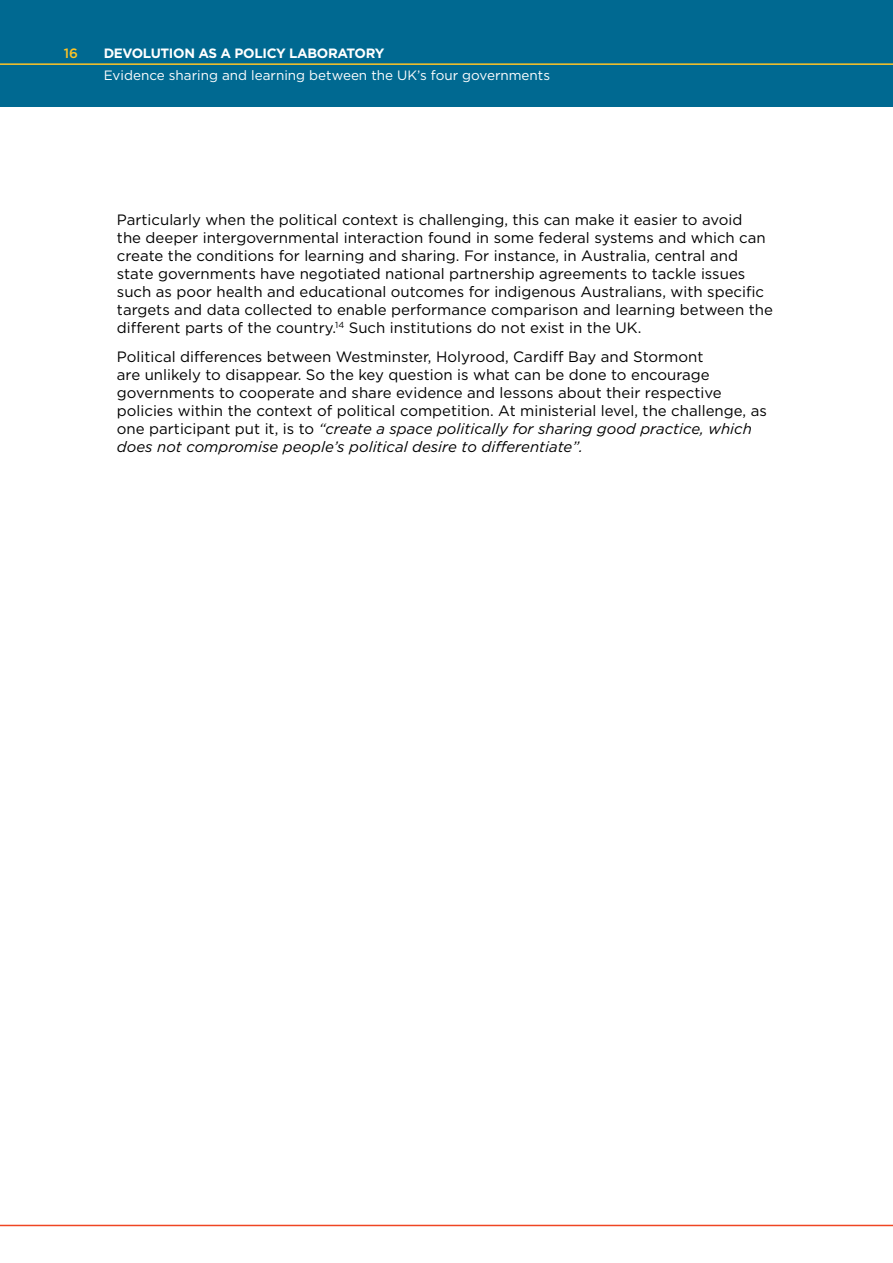
<style>
.page{position:relative;width:893px;height:1263px;background:#fff}
.page>*{position:absolute;margin:0;border:0;box-sizing:border-box;transform-origin:0 0}
.t1{font:15px/18px "Gotham HTF";color:#000}
.t2{font:13.5px "Gotham HTF";color:#fff}
.t3{font:700 13.5px "Gotham HTF";letter-spacing:-.025em;color:#fff}
.t4{font:500 13.5px "Gotham HTF";color:#ffc425}
.s1{font-style:italic}
</style>
<div class="page">
<div style="left:0;top:0;width:893px;height:106px;background:#006991"></div>
<hr style="left:0;top:1225px;width:893px;height:1px;background:#ef4623">
<hr style="left:0;top:63px;width:893px;height:2px;background:#ffc425">
<p class="t4" style="left:64px;top:46px;width:16px">16</p>
<p class="t3" style="left:104px;top:45px;width:282px">DEVOLUTION AS A POLICY LABORATORY</p>
<p class="t2" style="left:104px;top:68px;width:448px">Evidence sharing and learning between the UK’s four governments</p>
<p class="t1" style="left:117px;top:211px;width:657px">Particularly when the political context is challenging, this can make it easier to avoid<br>the deeper intergovernmental interaction found in some federal systems and which can create the conditions for learning and sharing. For instance, in Australia, central and state governments have negotiated national partnership agreements to tackle issues such as poor health and educational outcomes for indigenous Australians, with specific targets and data collected to enable performance comparison and learning between the different parts of the country.<sup>14</sup> Such institutions do not exist in the UK.</p>
<p class="t1" style="left:117px;top:347px;width:651px">Political differences between Westminster, Holyrood, Cardiff Bay and Stormont<br>are unlikely to disappear. So the key question is what can be done to encourage governments to cooperate and share evidence and lessons about their respective policies within the context of political competition. At ministerial level, the challenge, as one participant put it, is to <span class="s1">“create a space politically for sharing good practice, which does not compromise people’s political desire to differentiate”.</span></p>
</div>
